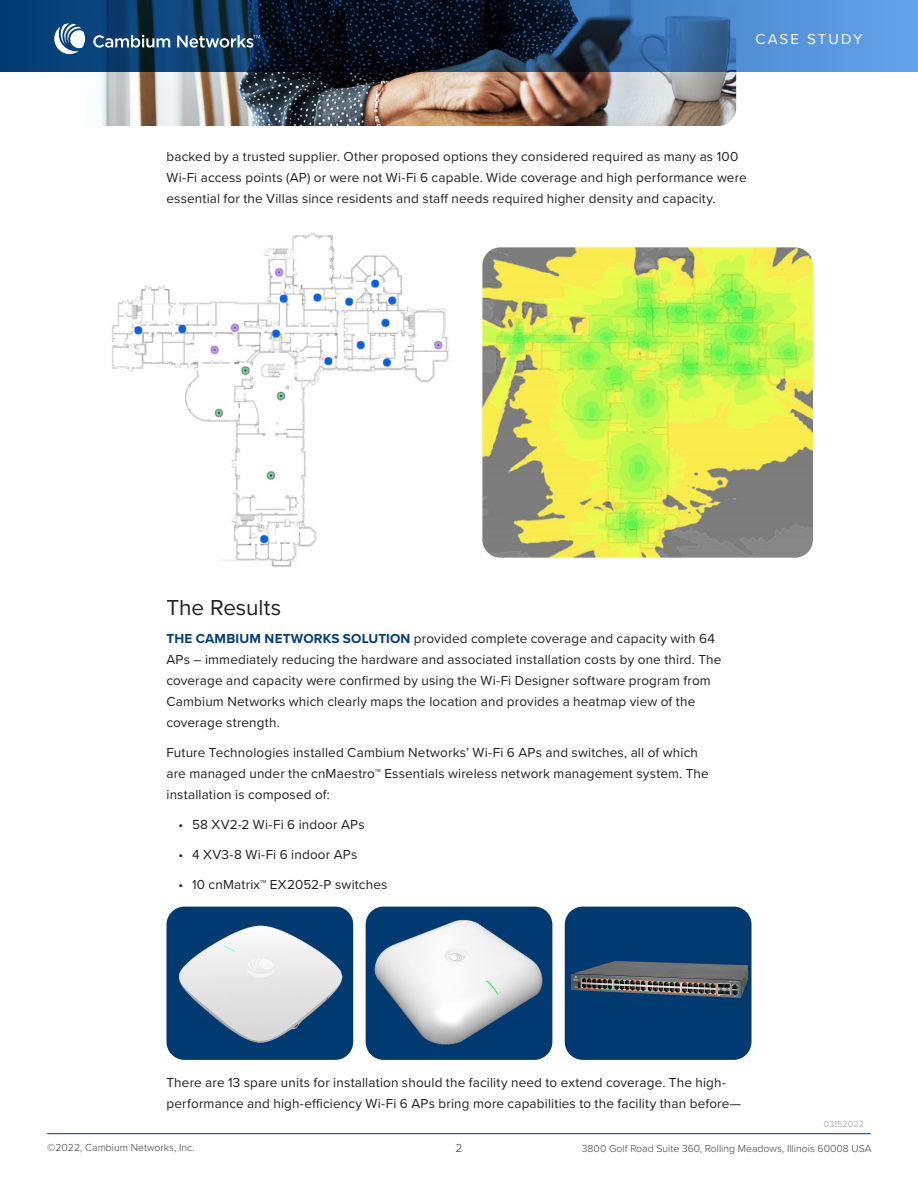
<style>
.page{position:relative;width:918px;height:1188px;background:#fff}
.page>*{position:absolute;margin:0;border:0;box-sizing:border-box;transform-origin:0 0}
.Body_Copy{font:22.5px "Proxima Nova";letter-spacing:-.005em;color:#231f20}
.t1{font:15px "Proxima Nova";letter-spacing:.135em;color:#fff}
.Body_Copy-2{font:13.5px/21px "Proxima Nova";letter-spacing:.01em;color:#231f20}
.t2{font:300 12px "Proxima Nova";color:#3e3e3f}
.t3{font:300 10.5px "Proxima Nova";color:#3e3e3f}
.t4{font:300 9px "Proxima Nova";letter-spacing:.01em;color:#97999c}
.s1{font-weight:700;color:#003d79}
</style>
<div class="page">
<img style="left:101px;top:72px;width:635px;height:54px">
<svg style="left:0;top:0;width:918px;height:72px;background:#224872"></svg>
<hr style="left:47px;top:1133px;width:824px;height:1px;background:#003a70">
<svg style="left:93px;top:35px;width:77px;height:13px"></svg>
<svg style="left:177px;top:35px;width:83px;height:13px"></svg>
<svg style="left:54px;top:23px;width:31px;height:31px"></svg>
<img style="left:112px;top:232px;width:337px;height:335px">
<img style="left:482px;top:247px;width:331px;height:311px">
<img style="left:565px;top:907px;width:187px;height:153px">
<img style="left:166px;top:907px;width:187px;height:153px">
<img style="left:366px;top:907px;width:186px;height:153px">
<p class="t1" style="left:756px;top:28px;width:108px">CASE STUDY</p>
<p class="Body_Copy-2" style="left:166px;top:145px;width:582px">backed by a trusted supplier. Other proposed options they considered required as many as 100<br>Wi-Fi access points (AP) or were not Wi-Fi 6 capable. Wide coverage and high performance were essential for the Villas since residents and staff needs required higher density and capacity.</p>
<p class="Body_Copy" style="left:166px;top:591px;width:116px">The Results</p>
<p class="Body_Copy-2" style="left:166px;top:628px;width:556px"><span class="s1">THE CAMBIUM NETWORKS SOLUTION</span> provided complete coverage and capacity with 64<br>APs – immediately reducing the hardware and associated installation costs by one third. The coverage and capacity were confirmed by using the Wi-Fi Designer software program from Cambium Networks which clearly maps the location and provides a heatmap view of the coverage strength.</p>
<p class="Body_Copy-2" style="left:166px;top:742px;width:544px">Future Technologies installed Cambium Networks’ Wi-Fi 6 APs and switches, all of which are managed under the cnMaestro™ Essentials wireless network management system. The installation is composed of:</p>
<p class="Body_Copy-2" style="left:178px;top:814px;width:188px">• 58 XV2-2 Wi-Fi 6 indoor APs</p>
<p class="Body_Copy-2" style="left:178px;top:844px;width:180px">• 4 XV3-8 Wi-Fi 6 indoor APs</p>
<p class="Body_Copy-2" style="left:178px;top:874px;width:210px">• 10 cnMatrix™ EX2052-P switches</p>
<p class="Body_Copy-2" style="left:166px;top:1072px;width:576px">There are 13 spare units for installation should the facility need to extend coverage. The high&shy;performance and high-efficiency Wi-Fi 6 APs bring more capabilities to the facility than before—</p>
<p class="t4" style="left:824px;top:1117px;width:42px">03152022</p>
<p class="t3" style="left:47px;top:1140px;width:149px">©2022, Cambium Networks, Inc.</p>
<p class="t3" style="left:582px;top:1140px;width:291px">3800 Golf Road Suite 360, Rolling Meadows, Illinois 60008 USA</p>
<p class="t2" style="left:456px;top:1139px;width:8px">2</p>
</div>
